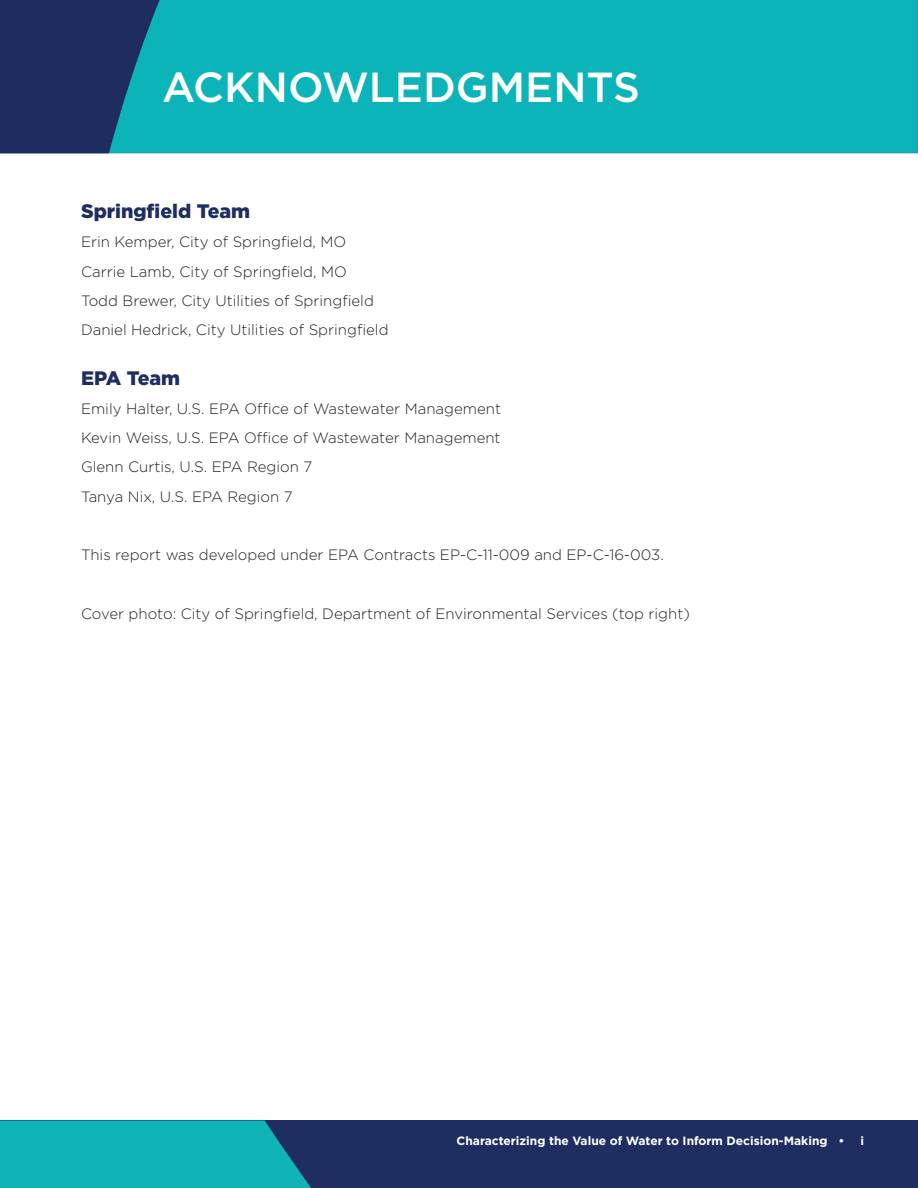
<style>
.page{position:relative;width:918px;height:1188px;background:#fff}
.page>*{position:absolute;margin:0;border:0;box-sizing:border-box;transform-origin:0 0}
.Chapter_title_-_NO_T{font:500 42px "Gotham";color:#fff}
.heading_4{font:900 19.5px "Gotham";color:#1f2e60}
.t1{font:300 15px "Gotham";color:#231f20}
.t2{font:700 12px "Gotham";color:#fff}
</style>
<div class="page">
<div style="left:165px;top:0;width:753px;height:153px;background:#0bb4b8"></div>
<svg style="left:0;top:0;width:165px;height:153px;background:#1b456f"></svg>
<div style="left:0;top:1120px;width:918px;height:68px;background:#1f2e60"></div>
<svg style="left:0;top:1120px;width:311px;height:68px;background:#0fa8af"></svg>
<p class="Chapter_title_-_NO_T" style="left:162px;top:60px;width:480px">ACKNOWLEDGMENTS</p>
<p class="heading_4" style="left:81px;top:198px;width:171px">Springfield Team</p>
<p class="t1" style="left:81px;top:233px;width:267px">Erin Kemper, City of Springfield, MO</p>
<p class="t1" style="left:81px;top:262px;width:267px">Carrie Lamb, City of Springfield, MO</p>
<p class="t1" style="left:81px;top:291px;width:294px">Todd Brewer, City Utilities of Springfield</p>
<p class="t1" style="left:81px;top:320px;width:309px">Daniel Hedrick, City Utilities of Springfield</p>
<p class="heading_4" style="left:81px;top:364px;width:101px">EPA Team</p>
<p class="t1" style="left:81px;top:399px;width:422px">Emily Halter, U.S. EPA Office of Wastewater Management</p>
<p class="t1" style="left:81px;top:428px;width:421px">Kevin Weiss, U.S. EPA Office of Wastewater Management</p>
<p class="t1" style="left:81px;top:458px;width:233px">Glenn Curtis, U.S. EPA Region 7</p>
<p class="t1" style="left:81px;top:487px;width:213px">Tanya Nix, U.S. EPA Region 7</p>
<p class="t1" style="left:81px;top:545px;width:584px">This report was developed under EPA Contracts EP-C-11-009 and EP-C-16-003.</p>
<p class="t1" style="left:81px;top:604px;width:610px">Cover photo: City of Springfield, Department of Environmental Services (top right)</p>
<p class="t2" style="left:457px;top:1133px;width:389px">Characterizing the Value of Water to Inform Decision-Making •</p>
<p class="t2" style="left:860px;top:1133px;width:5px">i</p>
</div>
